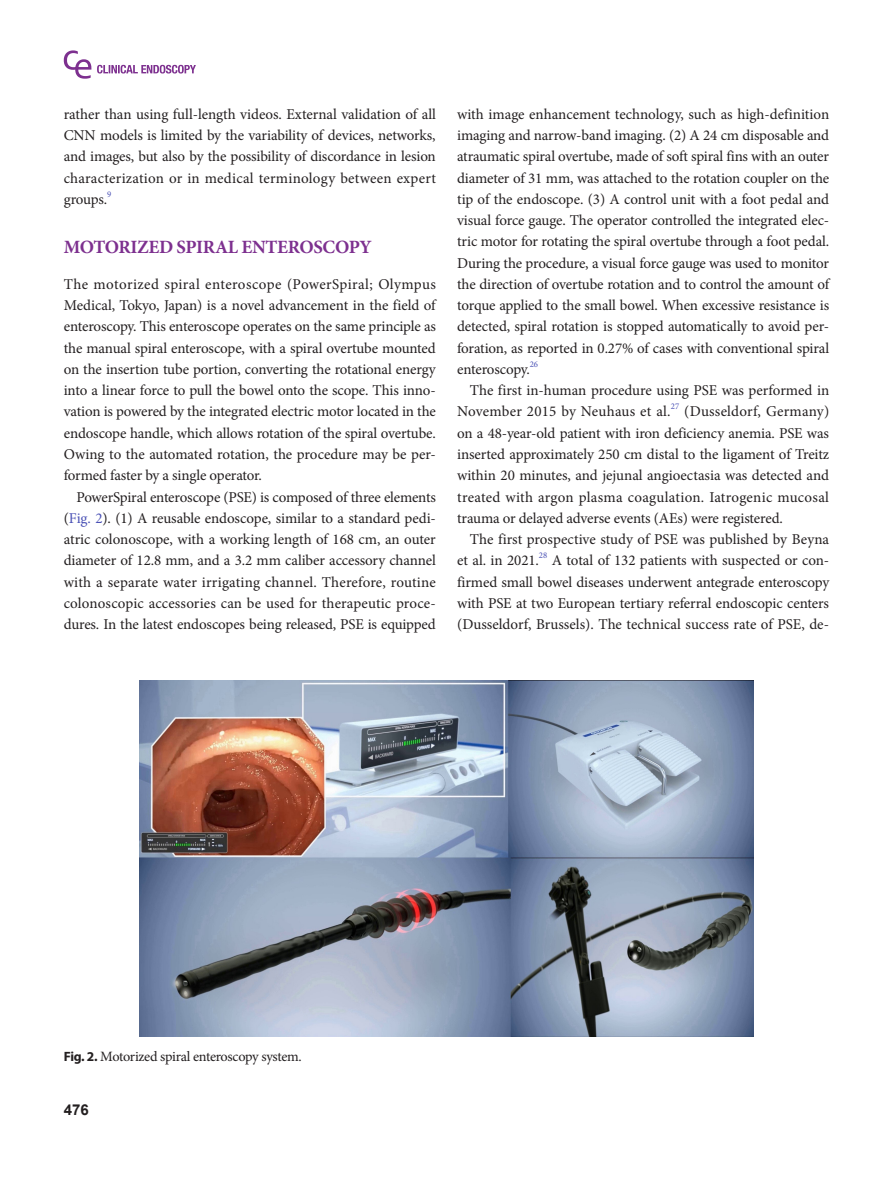
<style>
.page{position:relative;width:893px;height:1191px;background:#fff}
.page>*{position:absolute;margin:0;border:0;box-sizing:border-box;transform-origin:0 0}
.body-title{font:700 18.75px "Minion Pro";letter-spacing:-.02em;color:#7d308f}
.body{font:15px/21.3px "Minion Pro";letter-spacing:-.005em;color:#231f20;text-align:justify}
.t1{font:700 15px "Arial";color:#231f20}
.fig-caption{font:14.25px "Minion Pro";letter-spacing:-.02em;color:#231f20}
.body-2{font:8.7px "Minion Pro";color:#4a51b5}
.s1{color:#4a51b5}
.s2{font-family:"Myriad Pro";font-weight:700;font-size:13.5px}
</style>
<div class="page">
<img style="left:139px;top:680px;width:615px;height:356px">
<svg style="left:97px;top:65px;width:99px;height:8px"></svg>
<svg style="left:64px;top:50px;width:27px;height:29px"></svg>
<p class="body" style="left:64px;top:103px;width:374px">rather than using full-length videos. External validation of all CNN models is limited by the variability of devices, networks, and images, but also by the possibility of discordance in lesion characterization or in medical terminology between expert groups.</p>
<p class="body-2" style="left:107px;top:188px;width:6px">9</p>
<p class="body-title" style="left:64px;top:234px;width:310px">MOTORIZED SPIRAL ENTEROSCOPY</p>
<p class="body" style="left:64px;top:273px;width:374px">The motorized spiral enteroscope (PowerSpiral; Olympus Medical, Tokyo, Japan) is a novel advancement in the field of enteroscopy. This enteroscope operates on the same principle as the manual spiral enteroscope, with a spiral overtube mounted on the insertion tube portion, converting the rotational energy into a linear force to pull the bowel onto the scope. This inno&shy;vation is powered by the integrated electric motor located in the endoscope handle, which allows rotation of the spiral overtube.<br>Owing to the automated rotation, the procedure may be per&shy;formed faster by a single operator.</p>
<p class="body" style="left:64px;top:486px;width:374px;text-indent:13px">PowerSpiral enteroscope (PSE) is composed of three elements (<span class="s1">Fig. 2</span>). (1) A reusable endoscope, similar to a standard pedi&shy;atric colonoscope, with a working length of 168 cm, an outer diameter of 12.8 mm, and a 3.2 mm caliber accessory channel with a separate water irrigating channel. Therefore, routine colonoscopic accessories can be used for therapeutic proce&shy;dures. In the latest endoscopes being released, PSE is equipped</p>
<p class="body" style="left:457px;top:103px;width:374px">with image enhancement technology, such as high-definition imaging and narrow-band imaging. (2) A 24 cm disposable and atraumatic spiral overtube, made of soft spiral fins with an outer diameter of 31 mm, was attached to the rotation coupler on the tip of the endoscope. (3) A control unit with a foot pedal and visual force gauge. The operator controlled the integrated elec&shy;tric motor for rotating the spiral overtube through a foot pedal.<br>During the procedure, a visual force gauge was used to monitor the direction of overtube rotation and to control the amount of torque applied to the small bowel. When excessive resistance is detected, spiral rotation is stopped automatically to avoid per&shy;foration, as reported in 0.27% of cases with conventional spiral enteroscopy.</p>
<p class="body-2" style="left:530px;top:358px;width:10px">26</p>
<p class="body" style="left:457px;top:380px;width:374px;text-indent:13px">The first in-human procedure using PSE was performed in<br>November 2015 by Neuhaus et al.</p>
<p class="body-2" style="left:671px;top:401px;width:10px">27</p>
<p class="body" style="left:457px;top:401px;width:374px;text-indent:227px">(Dusseldorf, Germany) on a 48-year-old patient with iron deficiency anemia. PSE was inserted approximately 250 cm distal to the ligament of Treitz within 20 minutes, and jejunal angioectasia was detected and treated with argon plasma coagulation. Iatrogenic mucosal trauma or delayed adverse events (AEs) were registered.</p>
<p class="body" style="left:457px;top:529px;width:373px;text-indent:13px">The first prospective study of PSE was published by Beyna et al. in 2021.</p>
<p class="body-2" style="left:539px;top:549px;width:10px">28</p>
<p class="body" style="left:457px;top:550px;width:374px;text-indent:95px">A total of 132 patients with suspected or con&shy;firmed small bowel diseases underwent antegrade enteroscopy with PSE at two European tertiary referral endoscopic centers (Dusseldorf, Brussels). The technical success rate of PSE, de-</p>
<p class="fig-caption" style="left:64px;top:1046px;width:240px"><span class="s2">Fig. 2.</span> Motorized spiral enteroscopy system.</p>
<p class="t1" style="left:64px;top:1098px;width:27px">476</p>
</div>
